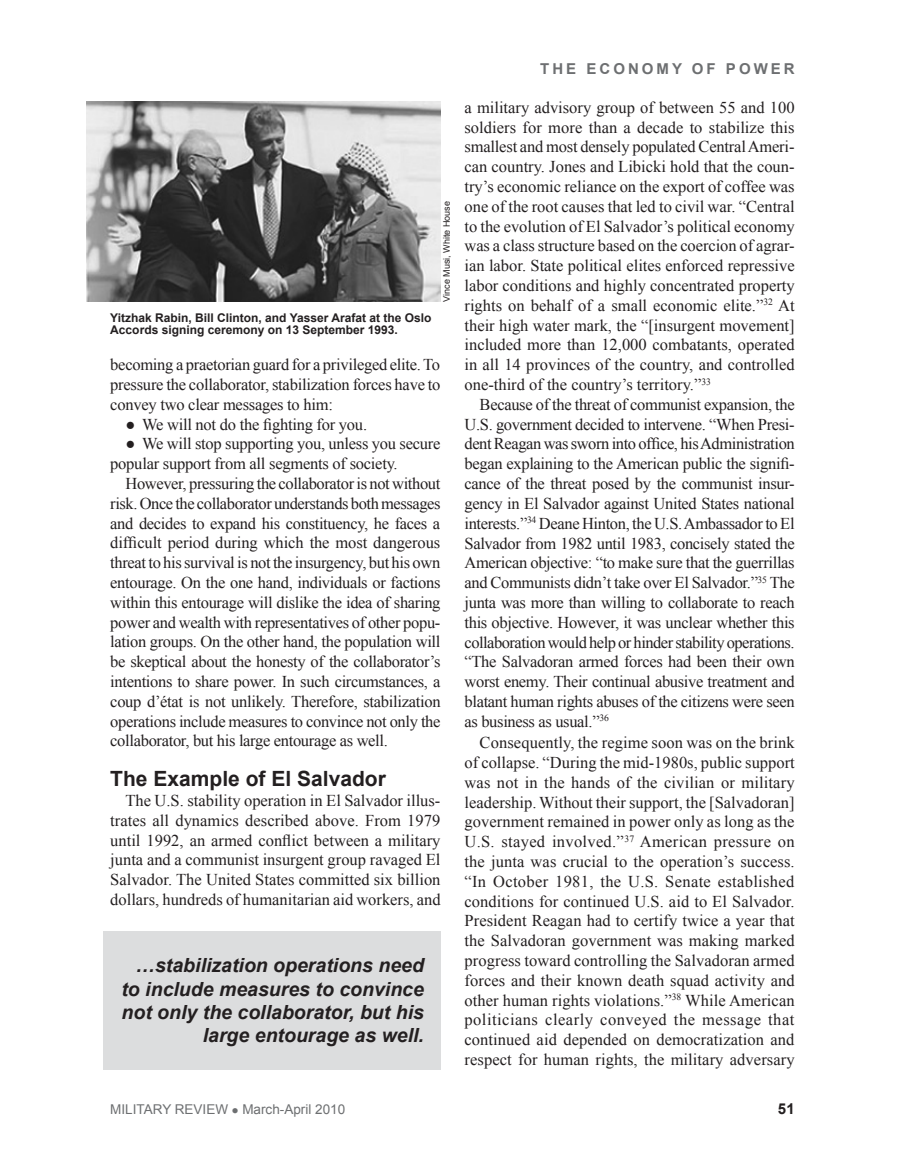
<style>
.page{position:relative;width:905px;height:1175px;background:#fff}
.page>*{position:absolute;margin:0;border:0;box-sizing:border-box;transform-origin:0 0}
.subhead{font:700 21px "Arial";color:#231f20}
.fob{font:italic 700 19.5px/23.4px "Arial";color:#231f20;text-align:right}
.fob-2{font:16.5px/19.8px "Times New Roman";letter-spacing:-.01em;color:#231f20;text-align:justify}
.fob_Bullet{font:16.5px/19.8px "Times New Roman";letter-spacing:-.015em;color:#231f20}
.t1{font:700 15px "Arial";letter-spacing:.2em;color:#6d6f71}
.t2{font:700 15px "Arial";color:#231f20}
.t3{font:13.5px "Arial";color:#6d6f71}
.cutline{font:700 12px/12.8px "Arial";color:#231f20}
.photocred{font:9px "Arial";color:#231f20}
</style>
<div class="page">
<div style="left:103px;top:931px;width:337px;height:138px;background:#dcddde"></div>
<img style="left:87px;top:101px;width:353px;height:201px">
<p class="cutline" style="left:110px;top:311px;width:322px">Yitzhak Rabin, Bill Clinton, and Yasser Arafat at the Oslo<br>Accords signing ceremony on 13 September 1993.</p>
<p class="photocred" style="left:440px;top:302px;width:102px;rotate:-90deg">Vince Musi, White House</p>
<p class="fob-2" style="left:110px;top:354px;width:332px">becoming a praetorian guard for a privileged elite. To pressure the collaborator, stabilization forces have to convey two clear messages to him:</p>
<p class="fob_Bullet" style="left:125px;top:414px;width:243px">● We will not do the fighting for you.</p>
<p class="fob_Bullet" style="left:110px;top:433px;width:332px;text-indent:15px">● We will stop supporting you, unless you secure popular support from all segments of society.</p>
<p class="fob-2" style="left:110px;top:473px;width:332px;text-indent:15px">However, pressuring the collaborator is not without risk. Once the collaborator understands both messages and decides to expand his constituency, he faces a difficult period during which the most dangerous threat to his survival is not the insurgency, but his own entourage. On the one hand, individuals or factions within this entourage will dislike the idea of sharing power and wealth with representatives of other popu&shy;lation groups. On the other hand, the population will be skeptical about the honesty of the collaborator’s intentions to share power. In such circumstances, a coup d’état is not unlikely. Therefore, stabilization operations include measures to convince not only the collaborator, but his large entourage as well.</p>
<p class="subhead" style="left:110px;top:765px;width:277px">The Example of El Salvador</p>
<p class="fob-2" style="left:110px;top:790px;width:332px;text-indent:15px">The U.S. stability operation in El Salvador illus&shy;trates all dynamics described above. From 1979 until 1992, an armed conflict between a military junta and a communist insurgent group ravaged El Salvador. The United States committed six billion dollars, hundreds of humanitarian aid workers, and</p>
<p class="fob" style="left:121px;top:954px;width:304px">…stabilization operations need to include measures to convince not only the collaborator, but his large entourage as well.</p>
<p class="t1" style="left:540px;top:59px;width:256px">THE ECONOMY OF POWER</p>
<p class="fob-2" style="left:464px;top:97px;width:332px">a military advisory group of between 55 and 100 soldiers for more than a decade to stabilize this smallest and most densely populated Central Ameri&shy;can country. Jones and Libicki hold that the coun&shy;try’s economic reliance on the export of coffee was one of the root causes that led to civil war. “Central to the evolution of El Salvador’s political economy was a class structure based on the coercion of agrar&shy;ian labor. State political elites enforced repressive labor conditions and highly concentrated property rights on behalf of a small economic elite.”<sup>32</sup> At their high water mark, the “[insurgent movement] included more than 12,000 combatants, operated in all 14 provinces of the country, and controlled one-third of the country’s territory.”<sup>33</sup></p>
<p class="fob-2" style="left:464px;top:394px;width:332px;text-indent:15px">Because of the threat of communist expansion, the U.S. government decided to intervene. “When Presi&shy;dent Reagan was sworn into office, his Administration began explaining to the American public the signifi&shy;cance of the threat posed by the communist insur&shy;gency in El Salvador against United States national interests.”<sup>34</sup> Deane Hinton, the U.S. Ambassador to El Salvador from 1982 until 1983, concisely stated the American objective: “to make sure that the guerrillas and Communists didn’t take over El Salvador.”<sup>35</sup> The junta was more than willing to collaborate to reach this objective. However, it was unclear whether this collaboration would help or hinder stability operations. “The Salvadoran armed forces had been their own worst enemy. Their continual abusive treatment and blatant human rights abuses of the citizens were seen as business as usual.”<sup>36</sup></p>
<p class="fob-2" style="left:464px;top:732px;width:332px;text-indent:15px">Consequently, the regime soon was on the brink of collapse. “During the mid-1980s, public support was not in the hands of the civilian or military leadership. Without their support, the [Salvadoran] government remained in power only as long as the U.S. stayed involved.”<sup>37</sup> American pressure on the junta was crucial to the operation’s success. “In October 1981, the U.S. Senate established conditions for continued U.S. aid to El Salvador.<br>President Reagan had to certify twice a year that the Salvadoran government was making marked progress toward controlling the Salvadoran armed forces and their known death squad activity and other human rights violations.”<sup>38</sup> While American politicians clearly conveyed the message that continued aid depended on democratization and respect for human rights, the military adversary</p>
<p class="t3" style="left:110px;top:1100px;width:236px">MILITARY REVIEW ● March-April 2010</p>
<p class="t2" style="left:778px;top:1098px;width:18px">51</p>
</div>
